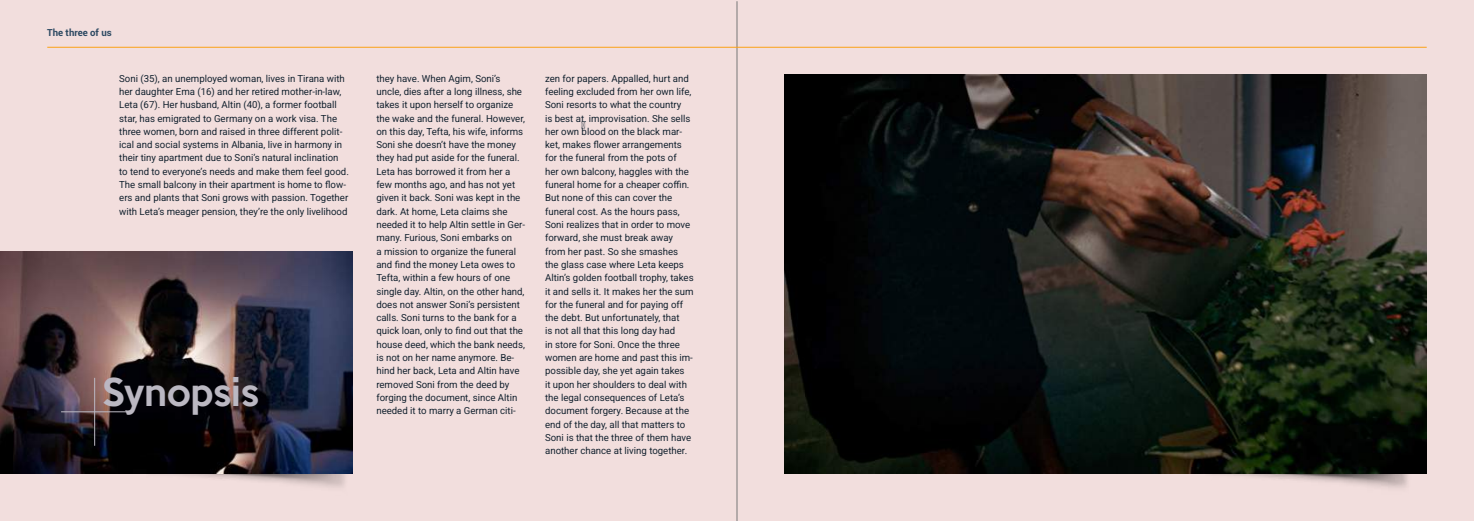
<style>
.page{position:relative;width:1474px;height:521px;background:#fff}
.page>*{position:absolute;margin:0;border:0;box-sizing:border-box;transform-origin:0 0}
.t1{font:500 35px "Keep Calm";color:#bbb8c2}
.t2{font:9.62px/13.3px "Roboto";color:#142330}
.t3{font:700 9.62px "Roboto";color:#2b4861}
</style>
<div class="page">
<div style="left:0;top:0;width:1473px;height:521px;background:#f2dedd"></div>
<hr style="left:736px;top:1px;width:1px;height:520px;background:#787878">
<img style="left:1212px;top:474px;width:196px;height:14px">
<img style="left:784px;top:74px;width:642px;height:400px">
<hr style="left:47px;top:47px;width:1379px;height:1px;background:#fba116">
<img style="left:0;top:251px;width:353px;height:223px">
<hr style="left:94px;top:378px;width:1px;height:68px;background:#bbb8c2">
<hr style="left:61px;top:411px;width:68px;height:1px;background:#bbb8c2">
<p class="t3" style="left:47px;top:26px;width:66px">The three of us</p>
<p class="t2" style="left:119px;top:71px;width:231px">Soni (35), an unemployed woman, lives in Tirana with her daughter Ema (16) and her retired mother-in-law, Leta (67). Her husband, Altin (40), a former football star, has emigrated to Germany on a work visa. The three women, born and raised in three different polit&shy;ical and social systems in Albania, live in harmony in their tiny apartment due to Soni’s natural inclination to tend to everyone’s needs and make them feel good.<br>The small balcony in their apartment is home to flow&shy;ers and plants that Soni grows with passion. Together with Leta’s meager pension, they’re the only livelihood</p>
<p class="t2" style="left:376px;top:71px;width:150px">they have. When Agim, Soni’s uncle, dies after a long illness, she takes it upon herself to organize the wake and the funeral. However, on this day, Tefta, his wife, informs<br>Soni she doesn’t have the money they had put aside for the funeral.<br>Leta has borrowed it from her a few months ago, and has not yet given it back. Soni was kept in the dark. At home, Leta claims she needed it to help Altin settle in Ger&shy;many. Furious, Soni embarks on<br>a mission to organize the funeral and find the money Leta owes to<br>Tefta, within a few hours of one single day. Altin, on the other hand, does not answer Soni’s persistent calls. Soni turns to the bank for a quick loan, only to find out that the house deed, which the bank needs, is not on her name anymore. Be&shy;hind her back, Leta and Altin have removed Soni from the deed by forging the document, since Altin needed it to marry a German citi-</p>
<p class="t2" style="left:545px;top:71px;width:150px">zen for papers. Appalled, hurt and feeling excluded from her own life,<br>Soni resorts to what the country<br>is best at: improvisation. She sells her own blood on the black mar&shy;ket, makes flower arrangements for the funeral from the pots of<br>her own balcony, haggles with the funeral home for a cheaper coffin.<br>But none of this can cover the funeral cost. As the hours pass,<br>Soni realizes that in order to move forward, she must break away from her past. So she smashes the glass case where Leta keeps<br>Altin’s golden football trophy, takes it and sells it. It makes her the sum for the funeral and for paying off the debt. But unfortunately, that<br>is not all that this long day had<br>in store for Soni. Once the three women are home and past this im&shy;possible day, she yet again takes<br>it upon her shoulders to deal with the legal consequences of Leta’s document forgery. Because at the end of the day, all that matters to<br>Soni is that the three of them have another chance at living together.</p>
<h1 class="t1" style="left:102px;top:362px;width:158px">Synopsis</h1>
</div>
